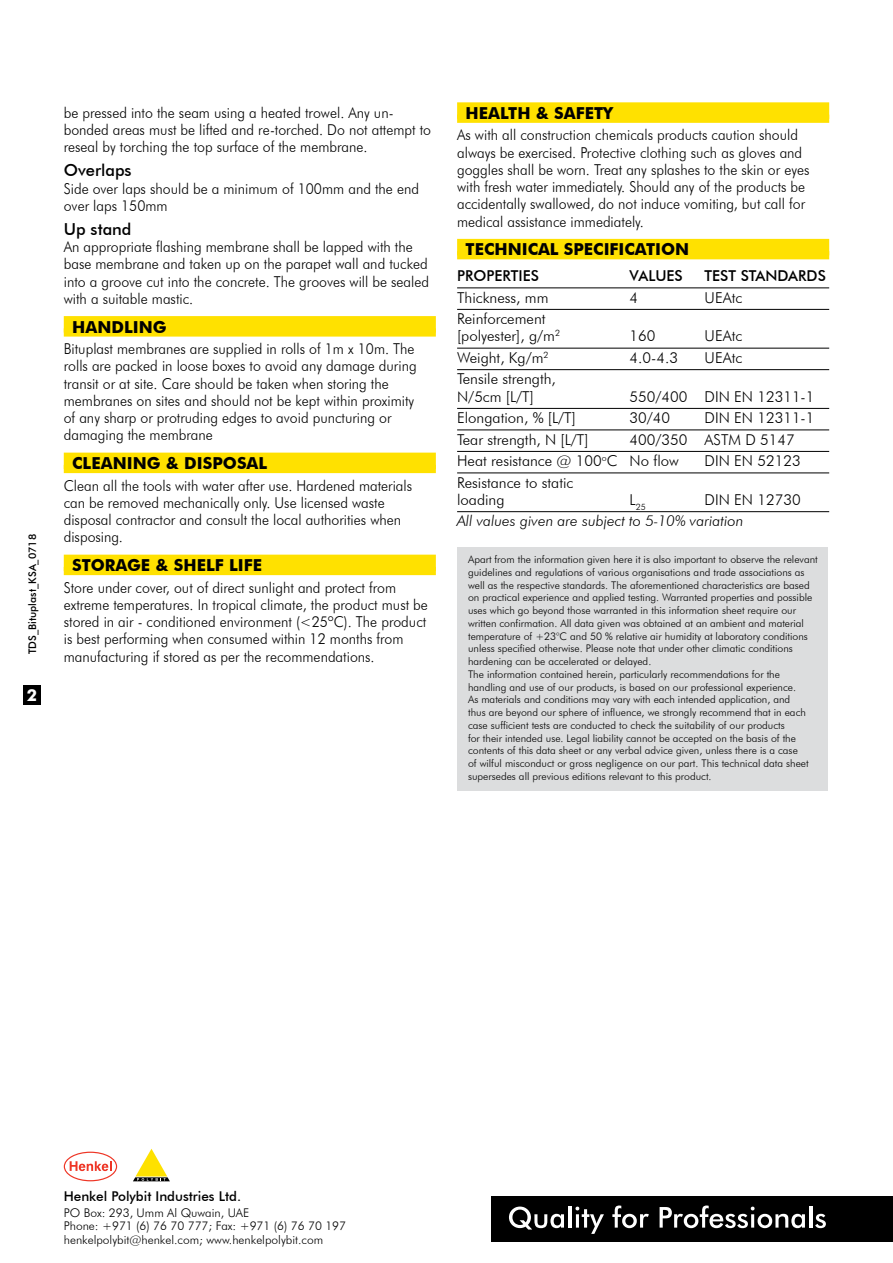
<style>
.page{position:relative;width:893px;height:1263px;background:#fff}
.page>*{position:absolute;margin:0;border:0;box-sizing:border-box;transform-origin:0 0}
.t1{font:700 16.5px "Futura BT";color:#000}
.t2{font:500 16.5px "Futura BT";color:#000}
.t3{font:700 16.5px "Futura BT";color:#fff}
.t4{font:300 15px/17.2px "Futura BT";color:#000;scale:.94 1}
.t5{font:300 15px/17.2px "Futura BT";color:#000}
.t6{font:italic 300 15px "Futura BT";color:#000}
.t7{font:500 15px "Futura BT";color:#000}
.t8{font:500 13.5px "Futura BT";color:#000}
.t9{font:300 12px/13.5px "Futura BT";color:#000}
.t10{font:300 10.5px/12.8px "Futura BT";color:#000}
.t11{font:500 10.5px "Futura BT";color:#000}
.t12{font:300 8.7px "Futura BT";color:#000}
</style>
<div class="page">
<div style="left:492px;top:1196px;width:401px;height:45px;background:#000"></div>
<svg style="left:509px;top:1206px;width:55px;height:23px"></svg>
<hr style="left:568px;top:1206px;width:3px;height:21px;background:#fff">
<svg style="left:575px;top:1206px;width:29px;height:28px"></svg>
<svg style="left:612px;top:1205px;width:37px;height:23px"></svg>
<svg style="left:660px;top:1205px;width:145px;height:23px"></svg>
<hr style="left:809px;top:1206px;width:3px;height:21px;background:#fff">
<svg style="left:815px;top:1214px;width:11px;height:14px"></svg>
<svg style="left:64px;top:1152px;width:53px;height:29px"></svg>
<svg style="left:133px;top:1149px;width:37px;height:32px"></svg>
<div style="left:23px;top:685px;width:17px;height:20px;background:#000"></div>
<div style="left:64px;top:316px;width:372px;height:17px;background:#ffe100"></div>
<div style="left:64px;top:328px;width:372px;height:9px;background:#ffe100"></div>
<div style="left:64px;top:453px;width:372px;height:16px;background:#ffe100"></div>
<div style="left:64px;top:465px;width:372px;height:8px;background:#ffe100"></div>
<div style="left:64px;top:555px;width:372px;height:16px;background:#ffe100"></div>
<div style="left:64px;top:567px;width:372px;height:8px;background:#ffe100"></div>
<div style="left:457px;top:547px;width:371px;height:244px;background:#dcddde"></div>
<div style="left:457px;top:102px;width:372px;height:17px;background:#ffe100"></div>
<div style="left:457px;top:115px;width:372px;height:8px;background:#ffe100"></div>
<div style="left:457px;top:239px;width:372px;height:16px;background:#ffe100"></div>
<div style="left:457px;top:251px;width:372px;height:8px;background:#ffe100"></div>
<hr style="left:457px;top:287px;width:372px;height:1px;background:#000">
<hr style="left:457px;top:309px;width:372px;height:1px;background:#000">
<hr style="left:457px;top:348px;width:372px;height:1px;background:#000">
<hr style="left:457px;top:369px;width:372px;height:1px;background:#000">
<hr style="left:457px;top:408px;width:372px;height:1px;background:#000">
<hr style="left:457px;top:429px;width:372px;height:1px;background:#000">
<hr style="left:457px;top:451px;width:372px;height:1px;background:#000">
<hr style="left:457px;top:472px;width:372px;height:1px;background:#000">
<hr style="left:457px;top:511px;width:372px;height:1px;background:#000">
<p class="t11" style="left:26px;top:654px;width:122px;rotate:-90deg">TDS_Bituplast_KSA_0718</p>
<p class="t3" style="left:27px;top:685px;width:12px">2</p>
<p class="t4" style="left:64px;top:104px;width:392px">be pressed into the seam using a heated trowel. Any un&shy;bonded areas must be lifted and re-torched. Do not attempt to reseal by torching the top surface of the membrane.</p>
<p class="t2" style="left:64px;top:160px;width:69px">Overlaps</p>
<p class="t4" style="left:64px;top:179px;width:379px">Side over laps should be a minimum of 100mm and the end over laps 150mm</p>
<p class="t2" style="left:64px;top:219px;width:69px">Up stand</p>
<p class="t4" style="left:64px;top:238px;width:390px">An appropriate flashing membrane shall be lapped with the base membrane and taken up on the parapet wall and tucked into a groove cut into the concrete. The grooves will be sealed with a suitable mastic.</p>
<p class="t1" style="left:72px;top:317px;width:96px">HANDLING</p>
<p class="t4" style="left:64px;top:340px;width:377px">Bituplast membranes are supplied in rolls of 1m x 10m. The rolls are packed in loose boxes to avoid any damage during transit or at site. Care should be taken when storing the membranes on sites and should not be kept within proximity of any sharp or protruding edges to avoid puncturing or damaging the membrane</p>
<p class="t1" style="left:72px;top:453px;width:195px">CLEANING &amp; DISPOSAL</p>
<p class="t4" style="left:64px;top:476px;width:372px">Clean all the tools with water after use. Hardened materials can be removed mechanically only. Use licensed waste disposal contractor and consult the local authorities when disposing.</p>
<p class="t1" style="left:72px;top:555px;width:191px">STORAGE &amp; SHELF LIFE</p>
<p class="t4" style="left:64px;top:578px;width:389px">Store under cover, out of direct sunlight and protect from extreme temperatures. In tropical climate, the product must be stored in air - conditioned environment (&lt;25ºC). The product is best performing when consumed within 12 months from manufacturing if stored as per the recommendations.</p>
<p class="t1" style="left:466px;top:103px;width:149px">HEALTH &amp; SAFETY</p>
<p class="t4" style="left:457px;top:126px;width:376px">As with all construction chemicals products caution should always be exercised. Protective clothing such as gloves and goggles shall be worn. Treat any splashes to the skin or eyes with fresh water immediately. Should any of the products be accidentally swallowed, do not induce vomiting, but call for medical assistance immediately.</p>
<p class="t1" style="left:466px;top:239px;width:225px">TECHNICAL SPECIFICATION</p>
<p class="t7" style="left:457px;top:267px;width:83px">PROPERTIES</p>
<p class="t7" style="left:630px;top:267px;width:55px">VALUES</p>
<p class="t7" style="left:705px;top:267px;width:123px">TEST STANDARDS</p>
<p class="t5" style="left:457px;top:289px;width:93px">Thickness, mm</p>
<p class="t5" style="left:630px;top:289px;width:10px">4</p>
<p class="t5" style="left:705px;top:289px;width:39px">UEAtc</p>
<p class="t5" style="left:457px;top:310px;width:104px">Reinforcement [polyester], g/m<sup>2</sup></p>
<p class="t5" style="left:630px;top:327px;width:27px">160</p>
<p class="t5" style="left:705px;top:327px;width:39px">UEAtc</p>
<p class="t5" style="left:457px;top:349px;width:93px">Weight, Kg/m<sup>2</sup></p>
<p class="t5" style="left:630px;top:349px;width:50px">4.0-4.3</p>
<p class="t5" style="left:705px;top:349px;width:39px">UEAtc</p>
<p class="t5" style="left:457px;top:370px;width:100px">Tensile strength,<br>N/5cm [L/T]</p>
<p class="t5" style="left:630px;top:388px;width:186px">550/400 DIN EN 12311-1</p>
<p class="t5" style="left:457px;top:409px;width:120px">Elongation, % [L/T]</p>
<p class="t5" style="left:630px;top:409px;width:42px">30/40</p>
<p class="t5" style="left:705px;top:409px;width:111px">DIN EN 12311-1</p>
<p class="t5" style="left:457px;top:431px;width:133px">Tear strength, N [L/T]</p>
<p class="t5" style="left:457px;top:428px;width:339px;line-height:21.5px;text-indent:172px">400/350 ASTM D 5147<br>Heat resistance @ 100<sup>o</sup>C No flow</p>
<p class="t5" style="left:705px;top:452px;width:97px">DIN EN 52123</p>
<p class="t5" style="left:457px;top:474px;width:118px">Resistance to static loading</p>
<p class="t12" style="left:630px;top:501px;width:18px"><sup>L</sup>25</p>
<p class="t5" style="left:705px;top:491px;width:97px">DIN EN 12730</p>
<p class="t6" style="left:457px;top:512px;width:288px">All values given are subject to 5-10% variation</p>
<p class="t10" style="left:468px;top:553px;width:351px">Apart from the information given here it is also important to observe the relevant guidelines and regulations of various organisations and trade associations as well as the respective standards. The aforementioned characteristics are based on practical experience and applied testing. Warranted properties and possible uses which go beyond those warranted in this information sheet require our written confirmation. All data given was obtained at an ambient and material temperature of +23°C and 50 % relative air humidity at laboratory conditions unless specified otherwise. Please note that under other climatic conditions hardening can be accelerated or delayed.<br>The information contained herein, particularly recommendations for the handling and use of our products, is based on our professional experience.<br>As materials and conditions may vary with each intended application, and<br>thus are beyond our sphere of influence, we strongly recommend that in each case sufficient tests are conducted to check the suitability of our products<br>for their intended use. Legal liability cannot be accepted on the basis of the contents of this data sheet or any verbal advice given, unless there is a case<br>of wilful misconduct or gross negligence on our part. This technical data sheet supersedes all previous editions relevant to this product.</p>
<p class="t8" style="left:64px;top:1188px;width:179px">Henkel Polybit Industries Ltd.</p>
<p class="t9" style="left:64px;top:1206px;width:284px">PO Box: 293, Umm Al Quwain, UAE<br>Phone: +971 (6) 76 70 777; Fax: +971 (6) 76 70 197 henkelpolybit@henkel.com; www.henkelpolybit.com</p>
</div>
